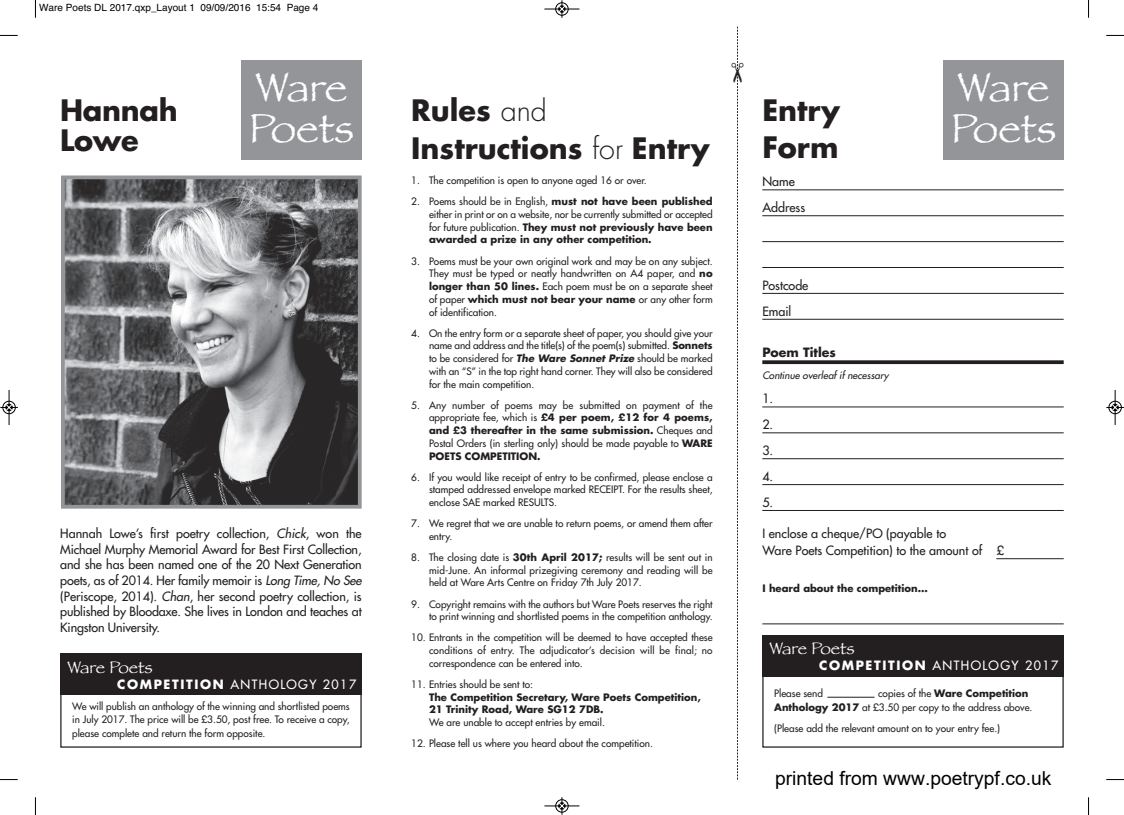
<style>
.page{position:relative;width:1124px;height:815px;background:#fff}
.page>*{position:absolute;margin:0;border:0;box-sizing:border-box;transform-origin:0 0}
.t1{font:42.5px/41.2px "Papyrus";color:#fff}
.t2{font:700 28.75px/30px "Futura";color:#231f20}
.t3{font:19.25px "Arial";color:#000}
.t4{font:17.5px "Papyrus";color:#fff}
.t5{font:12.5px/15.6px "Futura";color:#231f20}
.t6{font:12.5px "Futura";letter-spacing:.11em;color:#fff}
.t7{font:700 12.5px "Futura";color:#231f20}
.t8{font:10px/12.8px "Futura";color:#231f20;text-align:justify}
.t9{font:700 10px/12.8px "Futura";color:#231f20}
.t10{font:10px "Helvetica";color:#000}
.t11{font:italic 10px "Futura";color:#231f20}
.s1{font-weight:300}
.s2{font-style:italic}
.s3{font-weight:700}
.s4{font-weight:700;font-style:italic}
</style>
<div class="page">
<img style="left:66px;top:181px;width:290px;height:323px">
<div style="left:61px;top:176px;width:300px;height:333px;border:4px solid #939598"></div>
<div style="left:60px;top:654px;width:301px;height:41px;background:#231f20"></div>
<div style="left:241px;top:60px;width:120px;height:99px;background:#939598"></div>
<hr style="left:827px;top:697px;width:47px;height:1px;background:#231f20">
<div style="left:762px;top:635px;width:301px;height:41px;background:#231f20"></div>
<hr style="left:762px;top:190px;width:301px;height:1px;background:#231f20">
<hr style="left:762px;top:216px;width:301px;height:1px;background:#231f20">
<hr style="left:762px;top:241px;width:301px;height:1px;background:#231f20">
<hr style="left:762px;top:267px;width:301px;height:1px;background:#231f20">
<hr style="left:762px;top:293px;width:301px;height:1px;background:#231f20">
<hr style="left:762px;top:319px;width:301px;height:1px;background:#231f20">
<svg style="left:762px;top:360px;width:301px;height:4px"></svg>
<hr style="left:762px;top:407px;width:301px;height:1px;background:#231f20">
<hr style="left:762px;top:433px;width:301px;height:1px;background:#231f20">
<hr style="left:762px;top:458px;width:301px;height:1px;background:#231f20">
<hr style="left:762px;top:484px;width:301px;height:1px;background:#231f20">
<hr style="left:762px;top:510px;width:301px;height:1px;background:#231f20">
<hr style="left:996px;top:558px;width:67px;height:1px;background:#231f20">
<div style="left:943px;top:60px;width:120px;height:99px;background:#939598"></div>
<hr style="left:762px;top:624px;width:301px;height:1px;background:#231f20">
<svg style="left:35px;top:0;width:1px;height:18px"></svg>
<svg style="left:0;top:35px;width:18px;height:1px"></svg>
<svg style="left:1088px;top:0;width:1px;height:18px"></svg>
<svg style="left:1106px;top:35px;width:17px;height:1px"></svg>
<svg style="left:35px;top:797px;width:1px;height:18px"></svg>
<svg style="left:0;top:779px;width:18px;height:1px"></svg>
<svg style="left:1088px;top:797px;width:1px;height:18px"></svg>
<svg style="left:1106px;top:779px;width:17px;height:1px"></svg>
<div style="left:555px;top:2px;width:13px;height:14px;border:1px solid #fff;border-radius:50%"></div>
<hr style="left:544px;top:9px;width:35px;height:1px;background:#000">
<div style="left:555px;top:3px;width:13px;height:12px;border:1px solid #000;border-radius:50%"></div>
<svg style="left:558px;top:0;width:7px;height:18px"></svg>
<div style="left:555px;top:799px;width:13px;height:14px;border:1px solid #fff;border-radius:50%"></div>
<hr style="left:544px;top:806px;width:35px;height:1px;background:#000">
<div style="left:555px;top:799px;width:13px;height:13px;border:1px solid #000;border-radius:50%"></div>
<svg style="left:558px;top:797px;width:7px;height:18px"></svg>
<div style="left:2px;top:401px;width:14px;height:13px;border:1px solid #fff;border-radius:50%"></div>
<hr style="left:9px;top:390px;width:1px;height:35px;background:#000">
<div style="left:3px;top:401px;width:12px;height:13px;border:1px solid #000;border-radius:50%"></div>
<svg style="left:0;top:404px;width:18px;height:7px"></svg>
<hr style="left:1114px;top:390px;width:1px;height:35px;background:#000">
<div style="left:1108px;top:401px;width:13px;height:13px;border:1px solid #000;border-radius:50%"></div>
<svg style="left:1106px;top:404px;width:17px;height:7px"></svg>
<svg style="left:737px;top:27px;width:1px;height:753px"></svg>
<p class="t10" style="left:39px;top:2px;width:281px">Ware Poets DL 2017.qxp_Layout 1 09/09/2016 15:54 Page 4</p>
<h1 class="t1" style="left:248px;top:66px;width:107px">Ware<br>Poets</h1>
<h2 class="t2" style="left:60px;top:98px;width:119px">Hannah<br>Lowe</h2>
<h2 class="t2" style="left:411px;top:94px;width:299px;line-height:37.9px">Rules <span class="s1">and<br></span>Instructions <span class="s1">for</span> Entry</h2>
<p class="t5" style="left:60px;top:527px;width:303px;text-align:justify">Hannah Lowe’s first poetry collection, <span class="s2">Chick</span>, won the Michael Murphy Memorial Award for Best First Collection, and she has been named one of the 20 Next Generation poets, as of 2014. Her family memoir is <span class="s2">Long Time, No See </span>(Periscope, 2014). <span class="s2">Chan</span>, her second poetry collection, is published by Bloodaxe. She lives in London and teaches at Kingston University.</p>
<h3 class="t4" style="left:67px;top:657px;width:87px">Ware Poets</h3>
<p class="t6" style="left:117px;top:678px;width:240px"><span class="s3">COMPETITION</span> ANTHOLOGY 2017</p>
<p class="t8" style="left:72px;top:700px;width:279px;line-height:13.8px">We will publish an anthology of the winning and shortlisted poems in July 2017. The price will be £3.50, post free. To receive a copy, please complete and return the form opposite.</p>
<p class="t8" style="left:411px;top:175px;width:237px">1. The competition is open to anyone aged 16 or over.</p>
<p class="t8" style="left:429px;top:196px;width:285px;text-indent:-18px">2. Poems should be in English, <span class="s3">must not have been published </span>either in print or on a website, nor be currently submitted or accepted for future publication. <span class="s3">They must not previously have been awarded a prize in any other competition.</span></p>
<p class="t8" style="left:429px;top:255px;width:285px;text-indent:-18px">3. Poems must be your own original work and may be on any subject.<br>They must be typed or neatly handwritten on A4 paper, and <span class="s3">no longer than 50 lines.</span> Each poem must be on a separate sheet of paper <span class="s3">which must not bear your name</span> or any other form of identification.</p>
<p class="t8" style="left:429px;top:327px;width:285px;text-indent:-18px">4. On the entry form or a separate sheet of paper, you should give your name and address and the title(s) of the poem(s) submitted. <span class="s3">Sonnets </span>to be considered for <span class="s4">The Ware Sonnet Prize</span> should be marked with an “S” in the top right hand corner. They will also be considered for the main competition.</p>
<p class="t8" style="left:429px;top:399px;width:285px;text-indent:-18px">5. Any number of poems may be submitted on payment of the appropriate fee, which is <span class="s3">£4 per poem, £12 for 4 poems, and £3 thereafter in the same submission.</span> Cheques and Postal Orders (in sterling only) should be made payable to <span class="s3">WARE POETS COMPETITION.</span></p>
<p class="t8" style="left:429px;top:471px;width:285px;text-indent:-18px">6. If you would like receipt of entry to be confirmed, please enclose a stamped addressed envelope marked RECEIPT. For the results sheet, enclose SAE marked RESULTS.</p>
<p class="t8" style="left:429px;top:518px;width:285px;text-indent:-18px">7. We regret that we are unable to return poems, or amend them after entry.</p>
<p class="t8" style="left:429px;top:552px;width:285px;text-indent:-18px">8. The closing date is <span class="s3">30th April 2017;</span> results will be sent out in mid-June. An informal prizegiving ceremony and reading will be held at Ware Arts Centre on Friday 7th July 2017.</p>
<p class="t8" style="left:411px;top:598px;width:303px;text-align:right">9. Copyright remains with the authors but Ware Poets reserves the right to print winning and shortlisted poems in the competition anthology.</p>
<p class="t8" style="left:429px;top:632px;width:285px;text-indent:-18px">10. Entrants in the competition will be deemed to have accepted these conditions of entry. The adjudicator’s decision will be final; no correspondence can be entered into.</p>
<p class="t8" style="left:411px;top:678px;width:123px">11. Entries should be sent to:</p>
<p class="t9" style="left:429px;top:691px;width:273px">The Competition Secretary, Ware Poets Competition,<br>21 Trinity Road, Ware SG12 7DB.</p>
<p class="t8" style="left:429px;top:717px;width:177px">We are unable to accept entries by email.</p>
<p class="t8" style="left:411px;top:738px;width:243px">12. Please tell us where you heard about the competition.</p>
<h2 class="t2" style="left:762px;top:94px;width:79px;line-height:37.4px">Entry<br>Form</h2>
<p class="t5" style="left:762px;top:170px;width:44px;line-height:25.9px">Name<br>Address</p>
<h1 class="t1" style="left:950px;top:66px;width:107px">Ware<br>Poets</h1>
<p class="t5" style="left:762px;top:273px;width:48px;line-height:25.9px">Postcode<br>Email</p>
<p class="t7" style="left:762px;top:347px;width:75px">Poem Titles</p>
<p class="t11" style="left:762px;top:370px;width:128px">Continue overleaf if necessary</p>
<p class="t5" style="left:762px;top:387px;width:12px;line-height:25.9px;text-align:justify">1.<br>2.<br>3.<br>4.<br>5.</p>
<p class="t5" style="left:762px;top:526px;width:243px;line-height:17px">I enclose a cheque/PO (payable to<br>Ware Poets Competition) to the amount of £</p>
<p class="t9" style="left:762px;top:583px;width:167px">I heard about the competition...</p>
<h3 class="t4" style="left:769px;top:638px;width:87px">Ware Poets</h3>
<p class="t6" style="left:819px;top:659px;width:240px"><span class="s3">COMPETITION</span> ANTHOLOGY 2017</p>
<p class="t8" style="left:774px;top:687px;width:260px;line-height:13.8px;text-indent:104px">copies of the <span class="s3">Ware Competition<br>Anthology 2017</span> at £3.50 per copy to the address above.</p>
<p class="t8" style="left:774px;top:722px;width:227px">(Please add the relevant amount on to your entry fee.)</p>
<p class="t8" style="left:774px;top:688px;width:50px">Please send</p>
<h3 class="t3" style="left:775px;top:765px;width:278px">printed from www.poetrypf.co.uk</h3>
</div>
